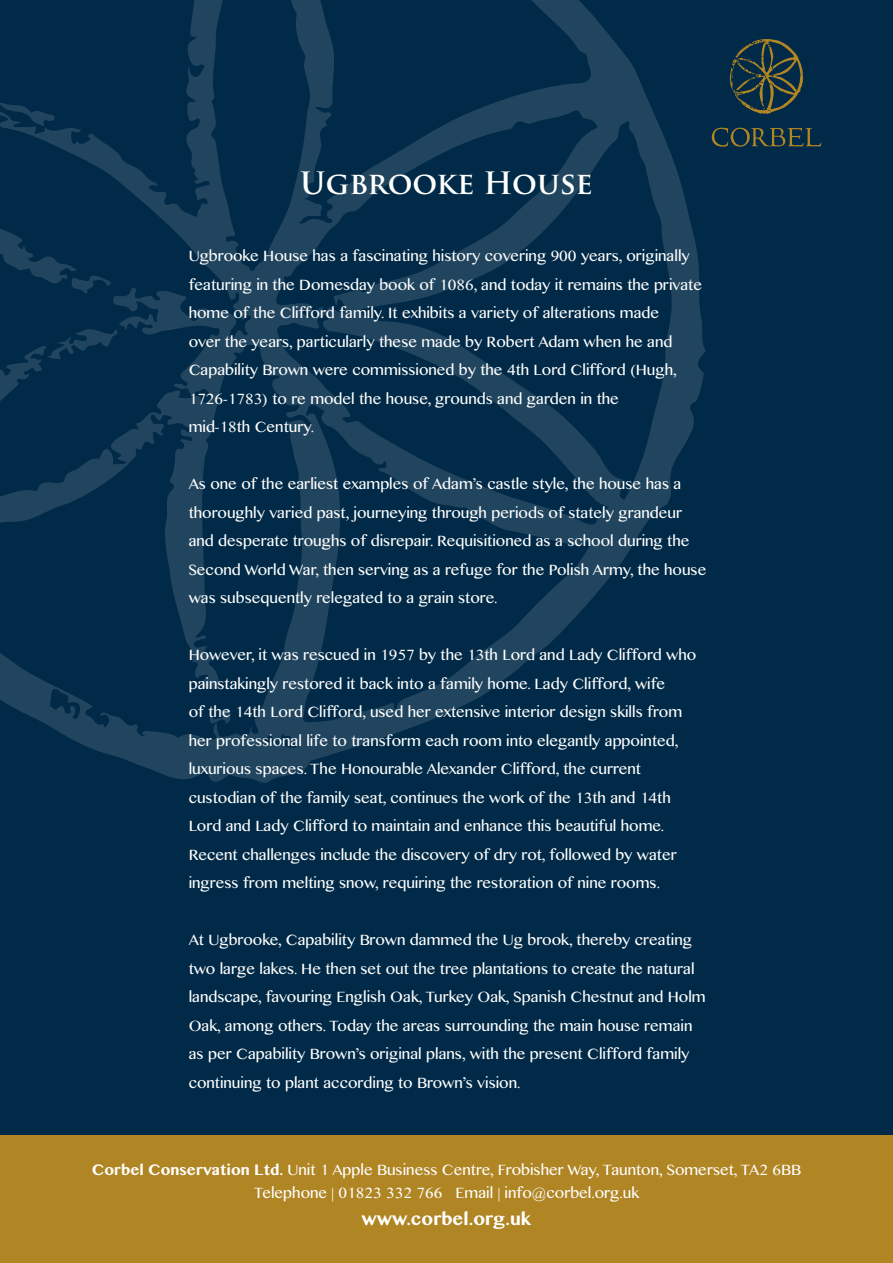
<style>
.page{position:relative;width:893px;height:1263px;background:#002a47}
.page>*{position:absolute;margin:0;border:0;box-sizing:border-box;transform-origin:0 0}
.t1{font:700 30px "Trajan Pro";color:#fff}
.t2{font:700 18px "Lao MN";color:#fff}
.t3{font:15px/28.5px "Lao MN";color:#fff}
.s1{font-weight:700}
</style>
<div class="page">
<svg style="left:0;top:0;width:706px;height:783px"></svg>
<svg style="left:0;top:325px;width:120px;height:166px"></svg>
<svg style="left:0;top:102px;width:55px;height:25px"></svg>
<svg style="left:0;top:133px;width:111px;height:161px"></svg>
<svg style="left:210px;top:708px;width:23px;height:17px"></svg>
<div style="left:693px;top:0;width:146px;height:169px;background:#002a47"></div>
<svg style="left:712px;top:128px;width:109px;height:19px"></svg>
<svg style="left:729px;top:39px;width:74px;height:75px"></svg>
<div style="left:0;top:1135px;width:893px;height:128px;background:#b08523"></div>
<p class="t1" style="left:300px;top:164px;width:294px">Ugbrooke House</p>
<p class="t3" style="left:189px;top:242px;width:515px">Ugbrooke House has a fascinating history covering 900 years, originally featuring in the Domesday book of 1086, and today it remains the private home of the Clifford family. It exhibits a variety of alterations made<br>over the years, particularly these made by Robert Adam when he and Capability Brown were commissioned by the 4th Lord Clifford (Hugh, 1726-1783) to re model the house, grounds and garden in the</p>
<p class="t3" style="left:189px;top:413px;width:127px">mid-18th Century.</p>
<p class="t3" style="left:189px;top:470px;width:519px">As one of the earliest examples of Adam’s castle style, the house has a thoroughly varied past, journeying through periods of stately grandeur and desperate troughs of disrepair. Requisitioned as a school during the Second World War, then serving as a refuge for the Polish Army, the house was subsequently relegated to a grain store.</p>
<p class="t3" style="left:189px;top:641px;width:509px">However, it was rescued in 1957 by the 13th Lord and Lady Clifford who painstakingly restored it back into a family home. Lady Clifford, wife<br>of the 14th Lord Clifford, used her extensive interior design skills from her professional life to transform each room into elegantly appointed, luxurious spaces. The Honourable Alexander Clifford, the current custodian of the family seat, continues the work of the 13th and 14th Lord and Lady Clifford to maintain and enhance this beautiful home.<br>Recent challenges include the discovery of dry rot, followed by water ingress from melting snow, requiring the restoration of nine rooms.</p>
<p class="t3" style="left:189px;top:926px;width:518px">At Ugbrooke, Capability Brown dammed the Ug brook, thereby creating two large lakes. He then set out the tree plantations to create the natural landscape, favouring English Oak, Turkey Oak, Spanish Chestnut and Holm Oak, among others. Today the areas surrounding the main house remain as per Capability Brown’s original plans, with the present Clifford family continuing to plant according to Brown’s vision.</p>
<p class="t3" style="left:92px;top:1156px;width:711px"><span class="s1">Corbel Conservation Ltd.</span> Unit 1 Apple Business Centre, Frobisher Way, Taunton, Somerset, TA2 6BB</p>
<p class="t3" style="left:254px;top:1179px;width:387px">Telephone | 01823 332 766 Email | info@corbel.org.uk</p>
<p class="t2" style="left:362px;top:1206px;width:171px">www.corbel.org.uk</p>
</div>
